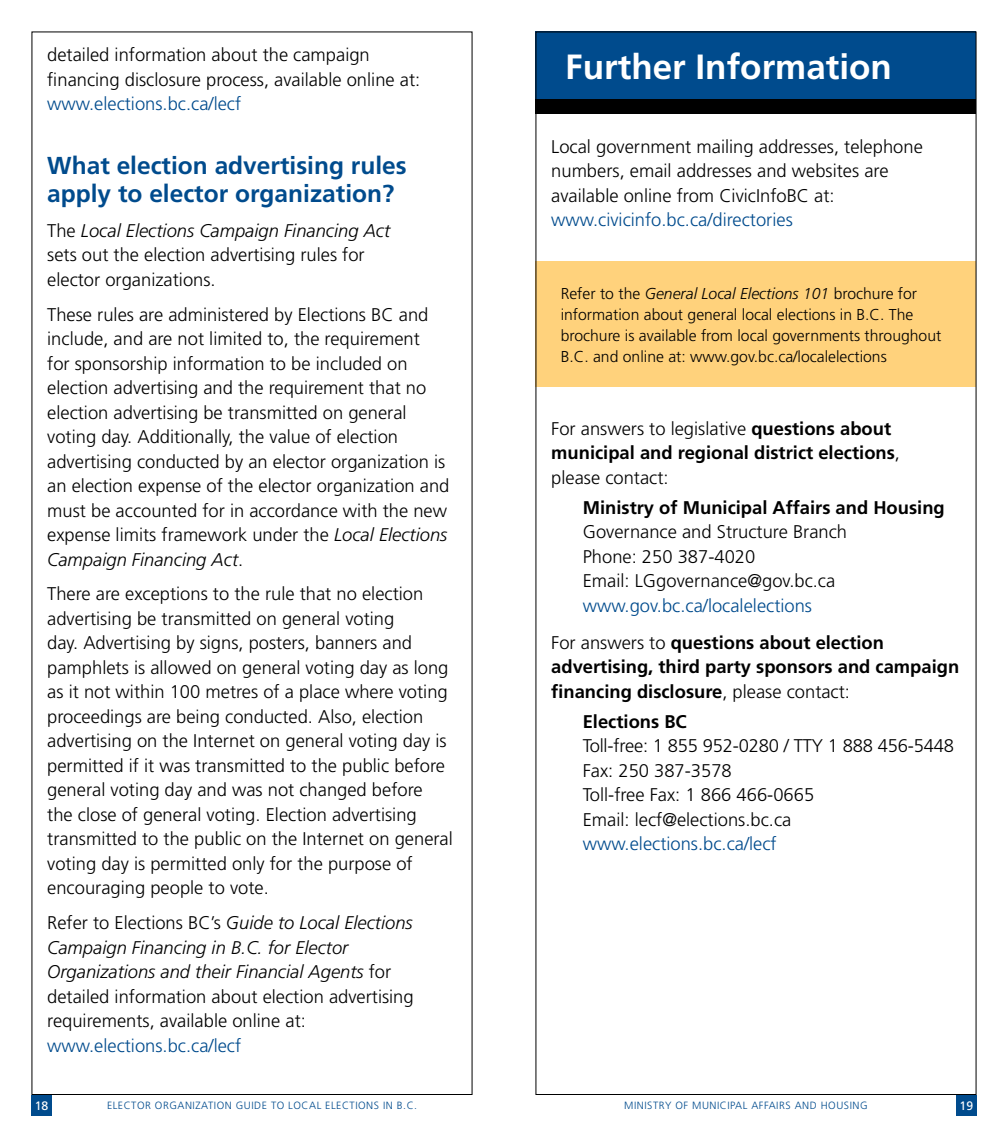
<style>
.page{position:relative;width:1008px;height:1134px;background:#fff}
.page>*{position:absolute;margin:0;border:0;box-sizing:border-box;transform-origin:0 0}
.t1{font:700 35px "Frutiger LT Std";color:#fff}
.t2{font:700 24.5px/28px "Frutiger LT Std";color:#004b8d}
.t3{font:300 18.38px/24.5px "Frutiger LT Std";color:#000}
.t4{font:700 18.38px/24.5px "Frutiger LT Std";color:#000}
.t5{font:300 18.38px/37.1px "Frutiger LT Std";color:#004b8d}
.t6{font:300 15.75px/21px "Frutiger LT Std";color:#000}
.t7{font:12.25px "Frutiger LT Std";color:#fff}
.t8{font:300 10.5px "Frutiger LT Std";letter-spacing:.05em;color:#004b8d}
.s1{font-style:italic}
.s2{font-weight:300}
.s3{color:#000}
.s4{font-weight:700;color:#000}
</style>
<div class="page">
<div style="left:956px;top:1095px;width:20px;height:20px;background:#004b8d"></div>
<div style="left:536px;top:99px;width:440px;height:15px;background:#000"></div>
<div style="left:32px;top:1095px;width:20px;height:20px;background:#004b8d"></div>
<div style="left:536px;top:262px;width:440px;height:125px;background:#ffd27c"></div>
<div style="left:536px;top:32px;width:440px;height:67px;background:#004b8d"></div>
<p class="t3" style="left:47px;top:43px;width:375px">detailed information about the campaign financing disclosure process, available online at:</p>
<p class="t5" style="left:47px;top:85px;width:195px">www.elections.bc.ca/lecf</p>
<h2 class="t2" style="left:47px;top:151px;width:361px">What election advertising rules apply to elector organization?</h2>
<p class="t3" style="left:47px;top:218px;width:345px">The <span class="s1">Local Elections Campaign Financing Act </span>sets out the election advertising rules for elector organizations.</p>
<p class="t3" style="left:47px;top:302px;width:404px">These rules are administered by Elections BC and include, and are not limited to, the requirement<br>for sponsorship information to be included on election advertising and the requirement that no election advertising be transmitted on general voting day. Additionally, the value of election advertising conducted by an elector organization is an election expense of the elector organization and must be accounted for in accordance with the new expense limits framework under the <span class="s1">Local Elections Campaign Financing Act</span>.</p>
<p class="t3" style="left:47px;top:582px;width:407px">There are exceptions to the rule that no election advertising be transmitted on general voting<br>day. Advertising by signs, posters, banners and pamphlets is allowed on general voting day as long as it not within 100 metres of a place where voting proceedings are being conducted. Also, election advertising on the Internet on general voting day is permitted if it was transmitted to the public before general voting day and was not changed before<br>the close of general voting. Election advertising transmitted to the public on the Internet on general voting day is permitted only for the purpose of encouraging people to vote.</p>
<p class="t3" style="left:47px;top:911px;width:368px">Refer to Elections BC’s <span class="s1">Guide to Local Elections Campaign Financing in B.C. for Elector Organizations and their Financial Agents</span> for detailed information about election advertising requirements, available online at:</p>
<p class="t5" style="left:47px;top:1027px;width:195px">www.elections.bc.ca/lecf</p>
<h1 class="t1" style="left:565px;top:46px;width:328px">Further Information</h1>
<p class="t3" style="left:551px;top:135px;width:373px">Local government mailing addresses, telephone numbers, email addresses and websites are available online from CivicInfoBC at:</p>
<p class="t5" style="left:551px;top:202px;width:243px">www.civicinfo.bc.ca/directories</p>
<p class="t6" style="left:561px;top:283px;width:382px">Refer to the <span class="s1">General Local Elections 101</span> brochure for information about general local elections in B.C. The brochure is available from local governments throughout B.C. and online at: www.gov.bc.ca/localelections</p>
<p class="t4" style="left:551px;top:416px;width:350px"><span class="s2">For answers to legislative</span> questions about municipal and regional district elections<span class="s2">, please contact:</span></p>
<p class="t4" style="left:583px;top:495px;width:364px">Ministry of Municipal Affairs and Housing</p>
<p class="t3" style="left:583px;top:520px;width:266px">Governance and Structure Branch<br>Phone: 250 387-4020<br>Email: LGgovernance@gov.bc.ca</p>
<p class="t5" style="left:551px;top:587px;width:334px;text-indent:31px">www.gov.bc.ca/localelections<br><span class="s3">For answers to</span> <span class="s4">questions about election</span></p>
<p class="t4" style="left:551px;top:655px;width:410px">advertising, third party sponsors and campaign financing disclosure<span class="s2">, please contact:</span></p>
<p class="t4" style="left:583px;top:709px;width:106px">Elections BC</p>
<p class="t3" style="left:583px;top:734px;width:373px">Toll-free: 1 855 952-0280 / TTY 1 888 456-5448<br>Fax: 250 387-3578<br>Toll-free Fax: 1 866 466-0665<br>Email: lecf@elections.bc.ca</p>
<p class="t5" style="left:583px;top:825px;width:195px">www.elections.bc.ca/lecf</p>
<p class="t7" style="left:35px;top:1098px;width:15px">18</p>
<p class="t8" style="left:107px;top:1099px;width:312px">ELECTOR ORGANIZATION GUIDE TO LOCAL ELECTIONS IN B.C.</p>
<p class="t8" style="left:624px;top:1099px;width:245px">MINISTRY OF MUNICIPAL AFFAIRS AND HOUSING</p>
<p class="t7" style="left:960px;top:1098px;width:15px">19</p>
</div>
